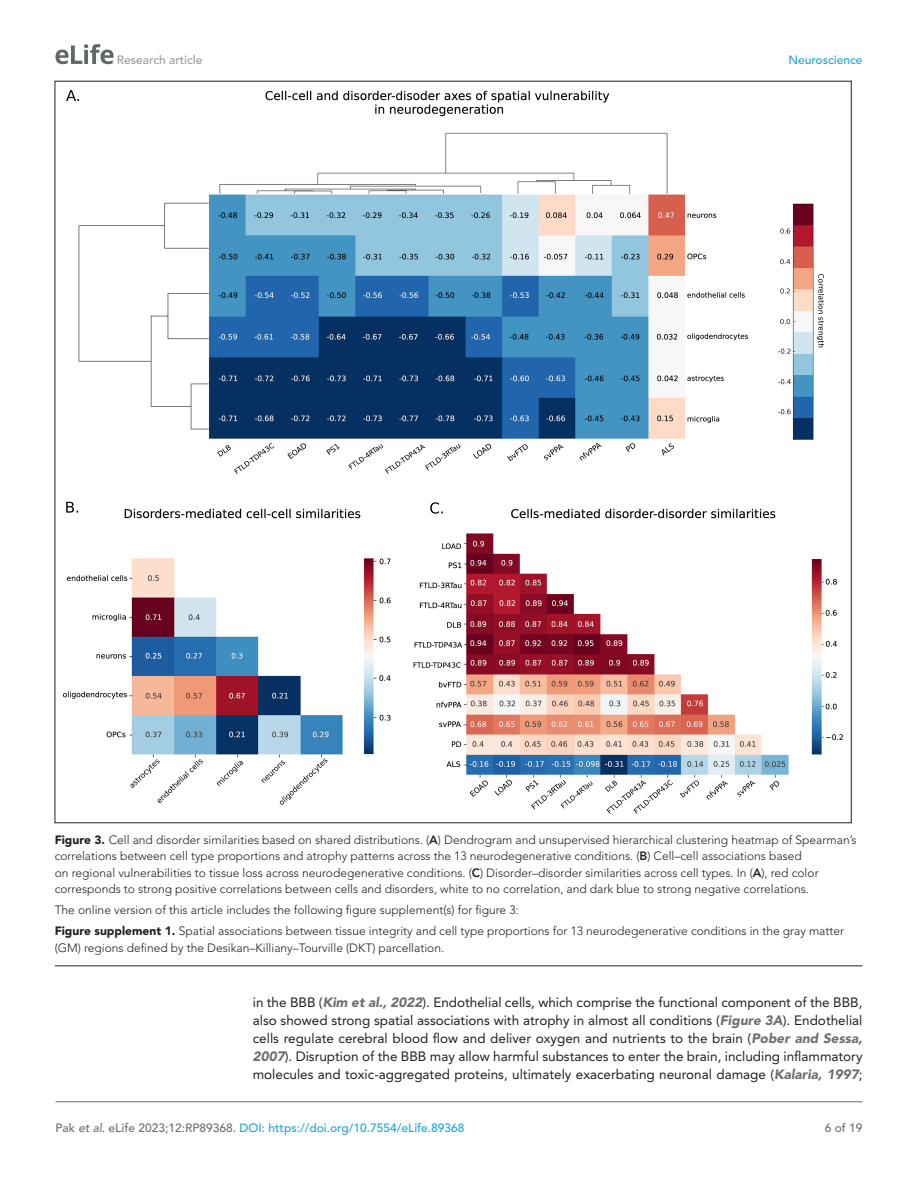
<style>
.page{position:relative;width:918px;height:1188px;background:#fff}
.page>*{position:absolute;margin:0;border:0;box-sizing:border-box;transform-origin:0 0}
.t1{font:13.5px/18px "Avenir LT Std";color:#231f20;text-align:justify}
.t2{font:300 12px/16.5px "Avenir LT Std";color:#231f20}
.t3{font:500 12px "Avenir LT Std";color:#1ea4d7}
.t4{font:500 12px "Avenir LT Std";color:#9a9a9a}
.t5{font:500 12px "Avenir LT Std";color:#6e6e70}
.s1{font-weight:900}
.s2{font-weight:800}
.s3{font-weight:900;font-style:italic;color:#6e6e70}
.s4{color:#6e6e70}
.s5{font-style:italic;color:#6e6e70}
</style>
<div class="page">
<svg style="left:56px;top:44px;width:58px;height:20px"></svg>
<hr style="left:56px;top:1101px;width:806px;height:1px;background:#6e6e70">
<hr style="left:55px;top:965px;width:807px;height:1px;background:#231f20">
<img style="left:64px;top:90px;width:778px;height:724px">
<p class="t4" style="left:117px;top:53px;width:87px">Research article</p>
<p class="t3" style="left:788px;top:53px;width:76px">Neuroscience</p>
<p class="t2" style="left:55px;top:832px;width:803px"><span class="s1">Figure 3.</span> Cell and disorder similarities based on shared distributions. (<span class="s2">A</span>) Dendrogram and unsupervised hierarchical clustering heatmap of Spearman’s correlations between cell type proportions and atrophy patterns across the 13 neurodegenerative conditions. (<span class="s2">B</span>) Cell–cell associations based<br>on regional vulnerabilities to tissue loss across neurodegenerative conditions. (<span class="s2">C</span>) Disorder–disorder similarities across cell types. In (<span class="s2">A</span>), red color corresponds to strong positive correlations between cells and disorders, white to no correlation, and dark blue to strong negative correlations.</p>
<p class="t2" style="left:55px;top:900px;width:791px;line-height:21px">The online version of this article includes the following figure supplement(s) for figure 3:<br><span class="s1">Figure supplement 1.</span> Spatial associations between tissue integrity and cell type proportions for 13 neurodegenerative conditions in the gray matter</p>
<p class="t2" style="left:55px;top:940px;width:391px">(GM) regions defined by the Desikan–Killiany–Tourville (DKT) parcellation.</p>
<p class="t1" style="left:253px;top:994px;width:611px">in the BBB (<span class="s3">Kim et al., 2022</span>). Endothelial cells, which comprise the functional component of the BBB, also showed strong spatial associations with atrophy in almost all conditions (<span class="s3">Figure 3A</span>). Endothelial cells regulate cerebral blood flow and deliver oxygen and nutrients to the brain (<span class="s3">Pober and Sessa, 2007</span>). Disruption of the BBB may allow harmful substances to enter the brain, including inflammatory molecules and toxic-aggregated proteins, ultimately exacerbating neuronal damage (<span class="s3">Kalaria, 1997</span>;</p>
<p class="t3" style="left:56px;top:1121px;width:411px"><span class="s4">Pak</span> <span class="s5">et al</span><span class="s4">. eLife 2023;12:RP89368.</span> DOI: https://doi.org/10.7554/eLife.89368</p>
<p class="t5" style="left:825px;top:1121px;width:39px">6 of 19</p>
</div>
